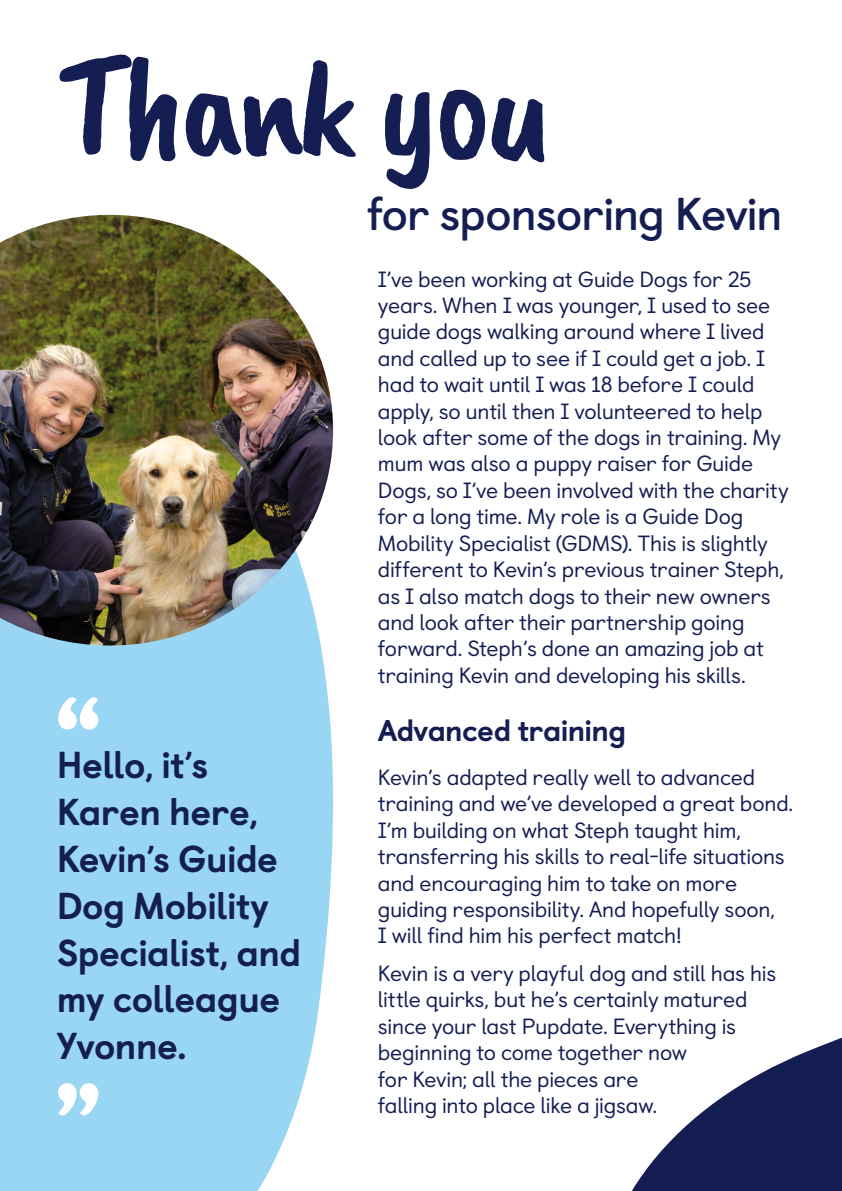
<style>
.page{position:relative;width:842px;height:1191px;background:#fff}
.page>*{position:absolute;margin:0;border:0;box-sizing:border-box;transform-origin:0 0}
.h2_caveat_large{font:148.8px "Caveat Brush";letter-spacing:-.04em;color:#151e53}
.h2_caveat_large-2{font:700 46px "Castledown";letter-spacing:-.02em;color:#151e53}
.p_quote{font:800 37.4px/46.8px "Castledown";letter-spacing:-.015em;color:#151e53}
.t1{font:800 30px "Castledown";letter-spacing:-.025em;color:#151e53}
.p_main{font:22px/26.4px "Castledown";letter-spacing:-.01em;color:#151e53}
</style>
<div class="page">
<div style="left:0;top:645px;width:334px;height:546px;background:#99d6f4"></div>
<img style="left:0;top:215px;width:333px;height:430px">
<svg style="left:58px;top:697px;width:40px;height:32px"></svg>
<svg style="left:58px;top:1083px;width:40px;height:32px"></svg>
<svg style="left:632px;top:1037px;width:210px;height:154px;fill:#151e53"></svg>
<h2 class="h2_caveat_large" style="left:57px;top:22px;width:497px">Thank you</h2>
<h2 class="h2_caveat_large-2" style="left:367px;top:177px;width:417px">for sponsoring Kevin</h2>
<p class="p_quote" style="left:57px;top:738px;width:246px">Hello, it’s<br>Karen here,<br>Kevin’s Guide<br>Dog Mobility<br>Specialist, and my colleague<br>Yvonne.</p>
<p class="p_main" style="left:378px;top:264px;width:412px">I’ve been working at Guide Dogs for 25 years. When I was younger, I used to see guide dogs walking around where I lived and called up to see if I could get a job. I had to wait until I was 18 before I could apply, so until then I volunteered to help look after some of the dogs in training. My mum was also a puppy raiser for Guide Dogs, so I’ve been involved with the charity for a long time. My role is a Guide Dog Mobility Specialist (GDMS). This is slightly different to Kevin’s previous trainer Steph, as I also match dogs to their new owners and look after their partnership going forward. Steph’s done an amazing job at training Kevin and developing his skills.</p>
<h3 class="t1" style="left:378px;top:706px;width:250px">Advanced training</h3>
<p class="p_main" style="left:378px;top:762px;width:417px">Kevin’s adapted really well to advanced training and we’ve developed a great bond.<br>I’m building on what Steph taught him, transferring his skills to real-life situations and encouraging him to take on more guiding responsibility. And hopefully soon,<br>I will find him his perfect match!</p>
<p class="p_main" style="left:378px;top:958px;width:400px">Kevin is a very playful dog and still has his little quirks, but he’s certainly matured since your last Pupdate. Everything is beginning to come together now<br>for Kevin; all the pieces are<br>falling into place like a jigsaw.</p>
</div>
